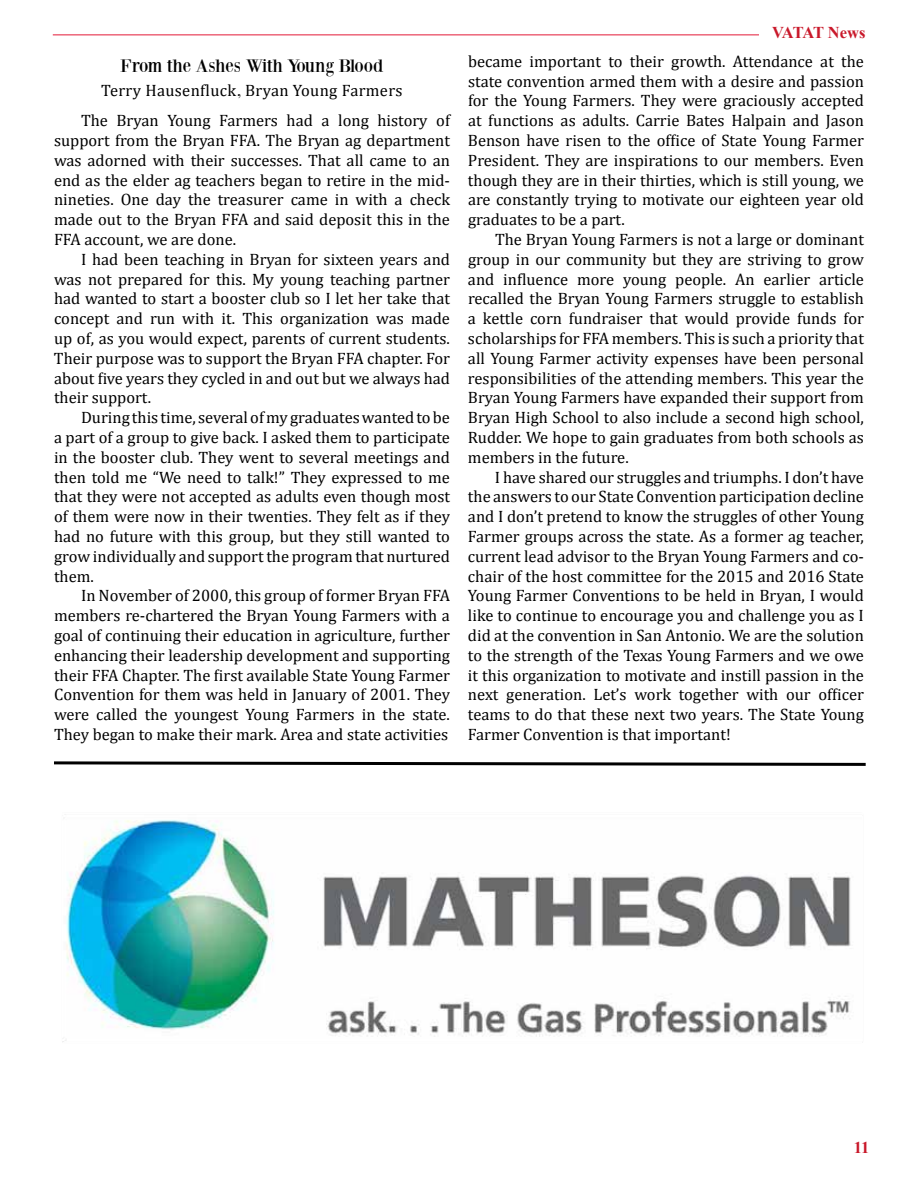
<style>
.page{position:relative;width:918px;height:1188px;background:#fff}
.page>*{position:absolute;margin:0;border:0;box-sizing:border-box;transform-origin:0 0}
.t1{font:18.75px "Bodoni XT";letter-spacing:-.035em;color:#000}
.t2{font:16.5px/19.8px "Cambria";color:#000;text-align:justify}
.t3{font:16.5px "Cambria";letter-spacing:.02em;color:#000}
.t4{font:700 16.5px "Times New Roman";letter-spacing:-.065em;color:#c9182a}
.s1{font-family:"Bodoni XT";font-size:15px}
</style>
<div class="page">
<hr style="left:53px;top:34px;width:706px;height:1px;background:#e31837">
<img style="left:62px;top:820px;width:789px;height:222px">
<svg style="left:54px;top:761px;width:812px;height:5px"></svg>
<p class="t1" style="left:120px;top:54px;width:265px">From the Ashes With Young Blood</p>
<p class="t3" style="left:101px;top:80px;width:303px">Terry Hausenfluck<span class="s1">,</span> Bryan Young Farmers</p>
<p class="t2" style="left:54px;top:111px;width:398px;text-indent:27px">The Bryan Young Farmers had a long history of support from the Bryan FFA. The Bryan ag department was adorned with their successes. That all came to an end as the elder ag teachers began to retire in the mid&shy;nineties. One day the treasurer came in with a check made out to the Bryan FFA and said deposit this in the FFA account, we are done.</p>
<p class="t2" style="left:54px;top:249px;width:398px;text-indent:27px">I had been teaching in Bryan for sixteen years and was not prepared for this. My young teaching partner had wanted to start a booster club so I let her take that concept and run with it. This organization was made up of, as you would expect, parents of current students.<br>Their purpose was to support the Bryan FFA chapter. For about five years they cycled in and out but we always had their support.</p>
<p class="t2" style="left:54px;top:408px;width:398px;text-indent:27px">During this time, severalofmy graduateswantedtobe a part of a group to give back. I asked them to participate in the booster club. They went to several meetings and then told me “We need to talk!” They expressed to me that they were not accepted as adults even though most of them were now in their twenties. They felt as if they had no future with this group, but they still wanted to grow individually and support the program that nurtured them.</p>
<p class="t2" style="left:54px;top:586px;width:398px;text-indent:27px">In November of 2000, this group of former Bryan FFA members re-chartered the Bryan Young Farmers with a goal of continuing their education in agriculture, further enhancing their leadership development and supporting their FFA Chapter. The first available State Young Farmer Convention for them was held in January of 2001. They were called the youngest Young Farmers in the state.<br>They began to make their mark. Area and state activities</p>
<p class="t4" style="left:772px;top:22px;width:95px">VATAT News</p>
<p class="t2" style="left:468px;top:51px;width:398px">became important to their growth. Attendance at the state convention armed them with a desire and passion for the Young Farmers. They were graciously accepted at functions as adults. Carrie Bates Halpain and Jason Benson have risen to the office of State Young Farmer President. They are inspirations to our members. Even though they are in their thirties, which is still young, we are constantly trying to motivate our eighteen year old graduates to be a part.</p>
<p class="t2" style="left:468px;top:229px;width:398px;text-indent:27px">The Bryan Young Farmers is not a large or dominant group in our community but they are striving to grow and influence more young people. An earlier article recalled the Bryan Young Farmers struggle to establish a kettle corn fundraiser that would provide funds for scholarships for FFA members. This is such a priority that all Young Farmer activity expenses have been personal responsibilities of the attending members. This year the Bryan Young Farmers have expanded their support from Bryan High School to also include a second high school, Rudder. We hope to gain graduates from both schools as members in the future.</p>
<p class="t2" style="left:468px;top:467px;width:398px;text-indent:27px">I have shared our struggles and triumphs. I don’t have the answers to our State Convention participation decline and I don’t pretend to know the struggles of other Young Farmer groups across the state. As a former ag teacher, current lead advisor to the Bryan Young Farmers and co&shy;chair of the host committee for the 2015 and 2016 State Young Farmer Conventions to be held in Bryan, I would like to continue to encourage you and challenge you as I did at the convention in San Antonio. We are the solution to the strength of the Texas Young Farmers and we owe it this organization to motivate and instill passion in the next generation. Let’s work together with our officer teams to do that these next two years. The State Young Farmer Convention is that important!</p>
<p class="t4" style="left:854px;top:1136px;width:17px">11</p>
</div>
